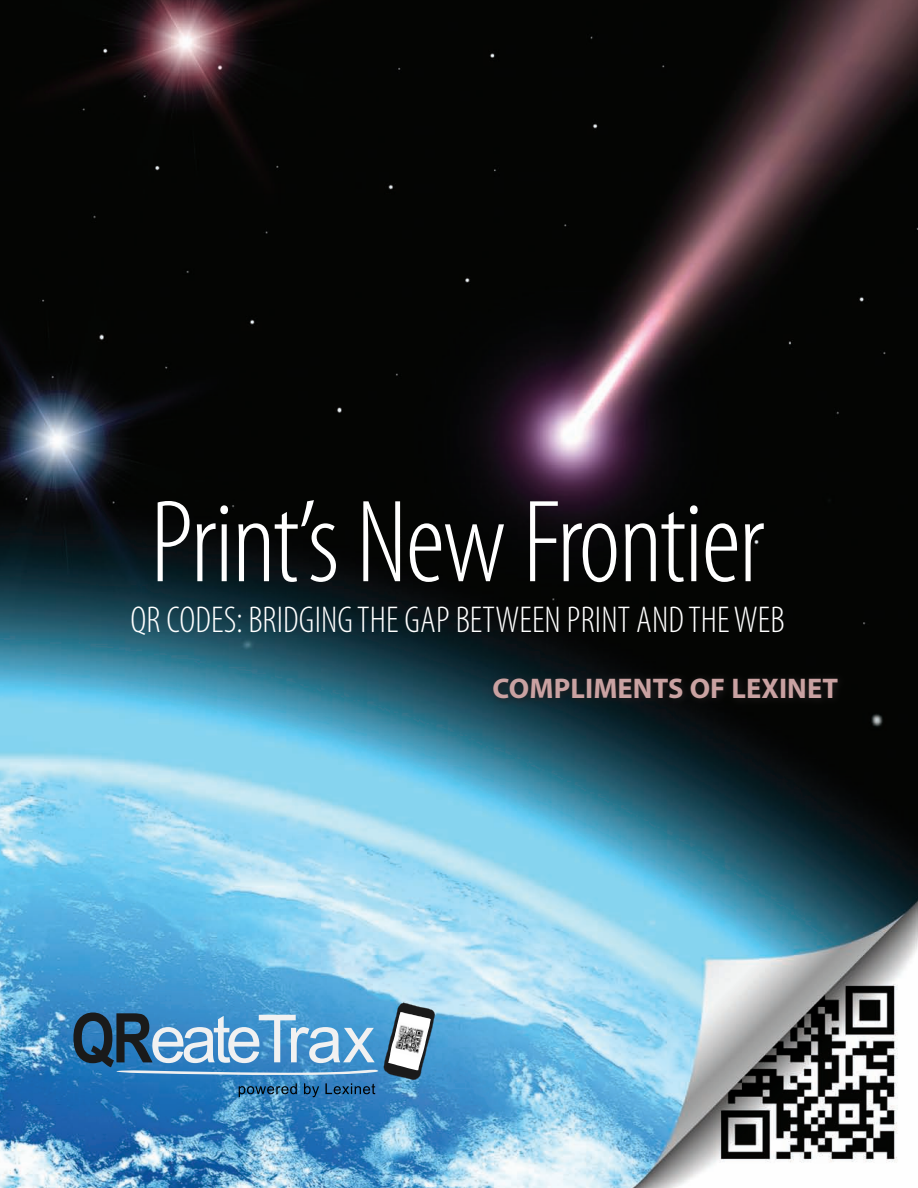
<style>
.page{position:relative;width:918px;height:1188px;background:#fff}
.page>*{position:absolute;margin:0;border:0;box-sizing:border-box;transform-origin:0 0}
.Frutiger_body{font:300 condensed 118.5px "Myriad Pro";letter-spacing:-.015em;color:#fff}
.t1{font:700 68.55px "Arial Narrow";color:#1a1a1a}
.Frutiger_body-2{font:300 condensed 37.5px "Myriad Pro";letter-spacing:.005em;color:#fff}
.Frutiger_body-3{font:700 28.5px "Myriad Pro";letter-spacing:.005em;color:#caa2a2}
</style>
<div class="page">
<img style="left:0;top:0;width:918px;height:1188px">
<svg style="left:487px;top:671px;width:360px;height:36px;background:#0d1316"></svg>
<svg style="left:115px;top:1003px;width:320px;height:94px;background:#5a97c5"></svg>
<p class="Frutiger_body" style="left:150px;top:479px;width:616px">Print’s New Frontier</p>
<p class="Frutiger_body-2" style="left:130px;top:600px;width:655px">QR CODES: BRIDGING THE GAP BETWEEN PRINT AND THE WEB</p>
<p class="t1" style="left:71px;top:986px;width:83px">QR</p>
<p class="Frutiger_body-3" style="left:493px;top:669px;width:347px">COMPLIMENTS OF LEXINET</p>
</div>
